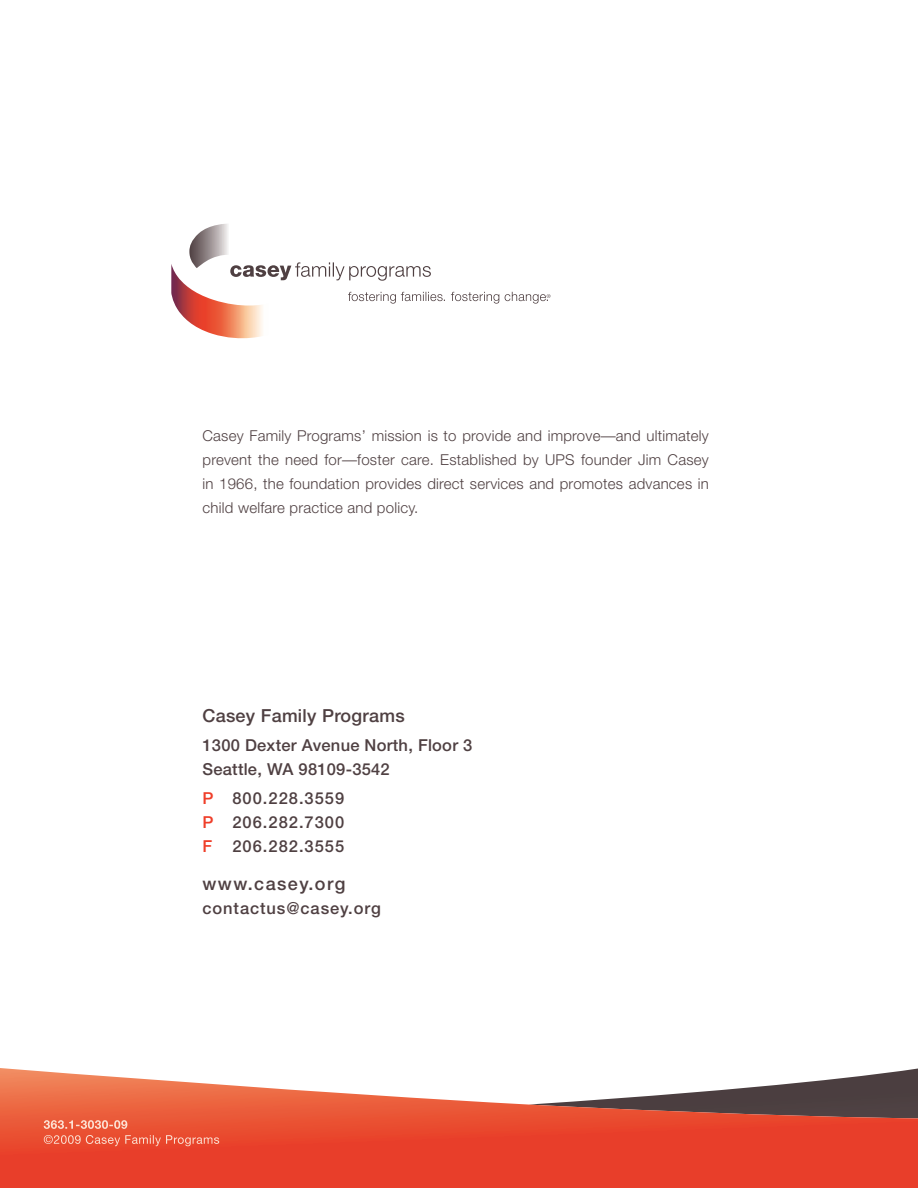
<style>
.page{position:relative;width:918px;height:1188px;background:#fff}
.page>*{position:absolute;margin:0;border:0;box-sizing:border-box;transform-origin:0 0}
.t1{font:500 18px "Helvetica Neue";letter-spacing:.015em;color:#4f4042}
.t2{font:500 18px "Helvetica Neue";letter-spacing:.08em;color:#4f4042}
.t3{font:500 16.5px/23.5px "Helvetica Neue";letter-spacing:.015em;color:#4f4042}
.t4{font:500 16.5px/23.5px "Helvetica Neue";letter-spacing:.035em;color:#4f4042;text-align:justify}
.t5{font:500 16.5px "Helvetica Neue";letter-spacing:.055em;color:#4f4042}
.t6{font:300 15px/23.9px "Helvetica Neue";letter-spacing:.015em;color:#4f4042;text-align:justify}
.t7{font:12px "Helvetica Neue";letter-spacing:.03em;color:#fff}
.s1{color:#ef3e29}
</style>
<div class="page">
<svg style="left:0;top:1068px;width:918px;height:120px"></svg>
<svg style="left:44px;top:1120px;width:83px;height:9px"></svg>
<div style="left:44px;top:1135px;width:175px;height:11px;background:#e9482e"></div>
<svg style="left:171px;top:224px;width:274px;height:115px"></svg>
<svg style="left:451px;top:292px;width:48px;height:12px"></svg>
<svg style="left:505px;top:292px;width:46px;height:12px"></svg>
<p class="t6" style="left:202px;top:424px;width:508px">Casey Family Programs’ mission is to provide and improve—and ultimately prevent the need for—foster care. Established by UPS founder Jim Casey in 1966, the foundation provides direct services and promotes advances in child welfare practice and policy.</p>
<p class="t1" style="left:202px;top:705px;width:204px">Casey Family Programs</p>
<p class="t3" style="left:202px;top:734px;width:271px">1300 Dexter Avenue North, Floor 3<br>Seattle, WA 98109-3542</p>
<p class="t4" style="left:202px;top:787px;width:143px"><span class="s1">P</span> 800.228.3559<br><span class="s1">P</span> 206.282.7300<br><span class="s1">F</span> 206.282.3555</p>
<p class="t2" style="left:202px;top:873px;width:145px">www.casey.org</p>
<p class="t5" style="left:202px;top:898px;width:180px">contactus@casey.org</p>
<p class="t7" style="left:44px;top:1132px;width:178px">©2009 Casey Family Programs</p>
</div>
